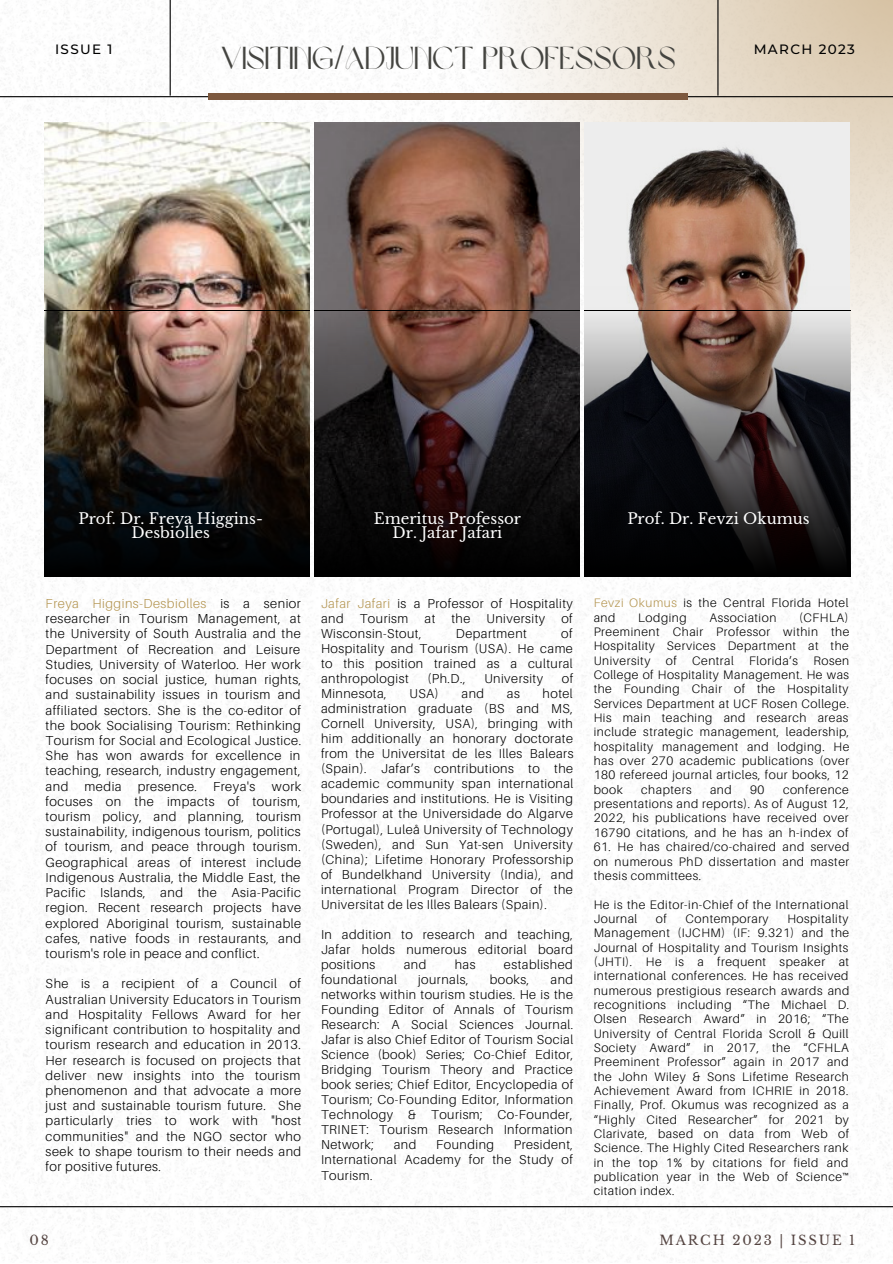
<style>
.page{position:relative;width:893px;height:1264px;background:#fff}
.page>*{position:absolute;margin:0;border:0;box-sizing:border-box;transform-origin:0 0}
.t1{font:31.5px "Brown Sugar";color:#444440}
.t2{font:15px/14.5px "Libre Baskerville";color:#fff;text-align:center}
.t3{font:500 13.5px "Montserrat";letter-spacing:.1em;color:#000}
.t4{font:13.2px "Libre Baskerville";letter-spacing:.14em;color:#544441}
.t5{font:300 13.05px/15.1px "Aileron";letter-spacing:.04em;color:#000;text-align:justify}
.t6{font:300 12.9px/15px "Aileron";letter-spacing:.04em;color:#000;text-align:justify}
.t7{font:300 12.3px/14.4px "Aileron";letter-spacing:.045em;color:#000;text-align:justify}
.s1{color:#b49551}
</style>
<div class="page">
<img style="left:0;top:0;width:892px;height:1262px">
<hr style="left:0;top:1206px;width:892px;height:1px;background:#000">
<svg style="left:432px;top:0;width:460px;height:440px"></svg>
<hr style="left:0;top:96px;width:892px;height:1px;background:#000">
<hr style="left:170px;top:0;width:1px;height:96px;background:#000">
<hr style="left:717px;top:0;width:1px;height:96px;background:#000">
<div style="left:208px;top:93px;width:479px;height:7px;background:#7c583e"></div>
<img style="left:44px;top:123px;width:266px;height:187px">
<img style="left:314px;top:123px;width:265px;height:187px">
<img style="left:584px;top:123px;width:265px;height:187px">
<svg style="left:44px;top:310px;width:266px;height:266px;background:#3d2f27"></svg>
<svg style="left:314px;top:310px;width:265px;height:266px;background:#2d2323"></svg>
<svg style="left:584px;top:310px;width:265px;height:266px;background:#3d3736"></svg>
<p class="t3" style="left:55px;top:41px;width:59px">ISSUE 1</p>
<p class="t3" style="left:753px;top:41px;width:103px">MARCH 2023</p>
<h1 class="t1" style="left:221px;top:46px;width:456px">VISITING/ADJUNCT PROFESSORS</h1>
<p class="t2" style="left:78px;top:511px;width:186px">Prof. Dr. Freya Higgins-<br>Desbiolles</p>
<p class="t2" style="left:374px;top:511px;width:149px">Emeritus Professor<br>Dr. Jafar Jafari</p>
<p class="t2" style="left:627px;top:511px;width:184px">Prof. Dr. Fevzi Okumus</p>
<p class="t5" style="left:46px;top:595px;width:257px"><span class="s1">Freya Higgins-Desbiolles</span> is a senior researcher in Tourism Management, at the University of South Australia and the Department of Recreation and Leisure Studies, University of Waterloo. Her work focuses on social justice, human rights, and sustainability issues in tourism and affiliated sectors. She is the co-editor of the book Socialising Tourism: Rethinking Tourism for Social and Ecological Justice.<br>She has won awards for excellence in teaching, research, industry engagement, and media presence. Freya's</p>
<p class="t5" style="left:46px;top:778px;width:257px;text-indent:226px">work focuses on the impacts of tourism, tourism policy, and planning, tourism sustainability, indigenous tourism, politics of tourism, and peace through tourism.<br>Geographical areas of interest include Indigenous Australia, the Middle East, the Pacific Islands, and the Asia-Pacific region. Recent research projects have explored Aboriginal tourism, sustainable cafes, native foods in restaurants, and tourism's role in peace and conflict.</p>
<p class="t5" style="left:46px;top:976px;width:257px">She is a recipient of a Council of Australian University Educators in Tourism and Hospitality Fellows Award for her significant contribution to hospitality and tourism research and education in 2013.<br>Her research is focused on projects that deliver new insights into the tourism phenomenon and that advocate a more just and sustainable tourism future. She particularly tries to work with "host communities" and the NGO sector who seek to shape tourism to their needs and for positive futures.</p>
<p class="t6" style="left:321px;top:595px;width:253px"><span class="s1">Jafar Jafari</span> is a Professor of Hospitality and Tourism at the University of Wisconsin-Stout,</p>
<p class="t6" style="left:321px;top:625px;width:253px;text-indent:240px">of Hospitality and Tourism (USA). He came to this position trained as a cultural anthropologist</p>
<p class="t6" style="left:456px;top:625px;width:72px">Department</p>
<p class="t6" style="left:427px;top:670px;width:40px">(Ph.D.,</p>
<p class="t6" style="left:484px;top:670px;width:60px">University</p>
<p class="t6" style="left:561px;top:670px;width:13px">of</p>
<p class="t6" style="left:321px;top:685px;width:67px">Minnesota,</p>
<p class="t6" style="left:409px;top:685px;width:31px">USA)</p>
<p class="t6" style="left:461px;top:685px;width:24px">and</p>
<p class="t6" style="left:507px;top:685px;width:14px">as</p>
<p class="t6" style="left:321px;top:685px;width:254px;text-indent:221px">hotel administration graduate (BS and MS, Cornell University, USA), bringing with him additionally an honorary doctorate from the Universitat de les Illes Balears (Spain). Jafar’s contributions to the academic community span international boundaries and institutions. He is Visiting Professor at the Universidade do Algarve (Portugal), Luleå University of Technology (Sweden), and Sun Yat-sen University (China); Lifetime Honorary Professorship of Bundelkhand University (India), and international Program Director of the Universitat de les Illes Balears (Spain).</p>
<p class="t6" style="left:321px;top:926px;width:253px">In addition to research and teaching, Jafar holds numerous editorial board positions</p>
<p class="t6" style="left:404px;top:956px;width:24px">and</p>
<p class="t6" style="left:454px;top:956px;width:22px">has</p>
<p class="t6" style="left:504px;top:956px;width:70px">established</p>
<p class="t6" style="left:321px;top:971px;width:77px">foundational</p>
<p class="t6" style="left:418px;top:971px;width:52px">journals,</p>
<p class="t6" style="left:489px;top:971px;width:41px">books,</p>
<p class="t6" style="left:321px;top:971px;width:254px;text-indent:229px">and networks within tourism studies. He is the Founding Editor of Annals of Tourism Research: A Social Sciences Journal.<br>Jafar is also Chief Editor of Tourism Social Science (book) Series; Co-Chief Editor, Bridging Tourism Theory and Practice book series; Chief Editor, Encyclopedia of Tourism; Co-Founding Editor, Information Technology &amp; Tourism; Co-Founder, TRINET: Tourism Research Information Network;</p>
<p class="t6" style="left:321px;top:1137px;width:253px;text-indent:193px">President, International Academy for the Study of Tourism.</p>
<p class="t6" style="left:394px;top:1137px;width:24px">and</p>
<p class="t6" style="left:436px;top:1137px;width:59px">Founding</p>
<p class="t7" style="left:593px;top:595px;width:256px"><span class="s1">Fevzi Okumus</span> is the Central Florida Hotel and</p>
<p class="t7" style="left:593px;top:610px;width:257px;text-indent:205px">(CFHLA)<br>Preeminent Chair Professor within the Hospitality Services Department at the University</p>
<p class="t7" style="left:638px;top:610px;width:50px">Lodging</p>
<p class="t7" style="left:709px;top:610px;width:68px">Association</p>
<p class="t7" style="left:665px;top:653px;width:12px">of</p>
<p class="t7" style="left:692px;top:653px;width:43px">Central</p>
<p class="t7" style="left:749px;top:653px;width:50px">Florida’s</p>
<p class="t7" style="left:593px;top:653px;width:257px;text-indent:220px">Rosen College of Hospitality Management. He was the Founding Chair of the Hospitality Services Department at UCF Rosen College.<br>His main teaching and research areas include strategic management, leadership, hospitality management and lodging. He has over 270 academic publications (over 180 refereed journal articles, four books, 12 book</p>
<p class="t7" style="left:593px;top:782px;width:257px;text-indent:189px">conference presentations and reports). As of August 12, 2022, his publications have received over 16790 citations, and he has an h-index of</p>
<p class="t7" style="left:593px;top:839px;width:257px">61. He has chaired/co-chaired and served on numerous PhD dissertation and master thesis committees.</p>
<p class="t7" style="left:593px;top:896px;width:256px">He is the Editor-in-Chief of the International<br>Journal</p>
<p class="t7" style="left:641px;top:782px;width:52px">chapters</p>
<p class="t7" style="left:710px;top:782px;width:23px">and</p>
<p class="t7" style="left:750px;top:782px;width:16px">90</p>
<p class="t7" style="left:656px;top:911px;width:12px">of</p>
<p class="t7" style="left:685px;top:911px;width:85px">Contemporary</p>
<p class="t7" style="left:593px;top:911px;width:257px;text-indent:194px">Hospitality Management (IJCHM) (IF: 9.321) and the Journal of Hospitality and Tourism Insights (JHTI). He is a frequent speaker at international conferences. He has received numerous prestigious research awards and recognitions including “The Michael D.<br>Olsen Research Award” in 2016; “The University of Central Florida Scroll &amp; Quill Society Award” in 2017, the “CFHLA Preeminent Professor” again in 2017 and the John Wiley &amp; Sons Lifetime Research Achievement Award from ICHRIE in 2018.<br>Finally, Prof. Okumus was recognized as a “Highly Cited Researcher” for 2021 by Clarivate, based on data from Web of Science. The Highly Cited Researchers rank in the top 1% by citations for field and publication year in the Web of Science™ citation index.</p>
<p class="t4" style="left:29px;top:1232px;width:21px">08</p>
<p class="t4" style="left:659px;top:1232px;width:197px">MARCH 2023 | ISSUE 1</p>
</div>
